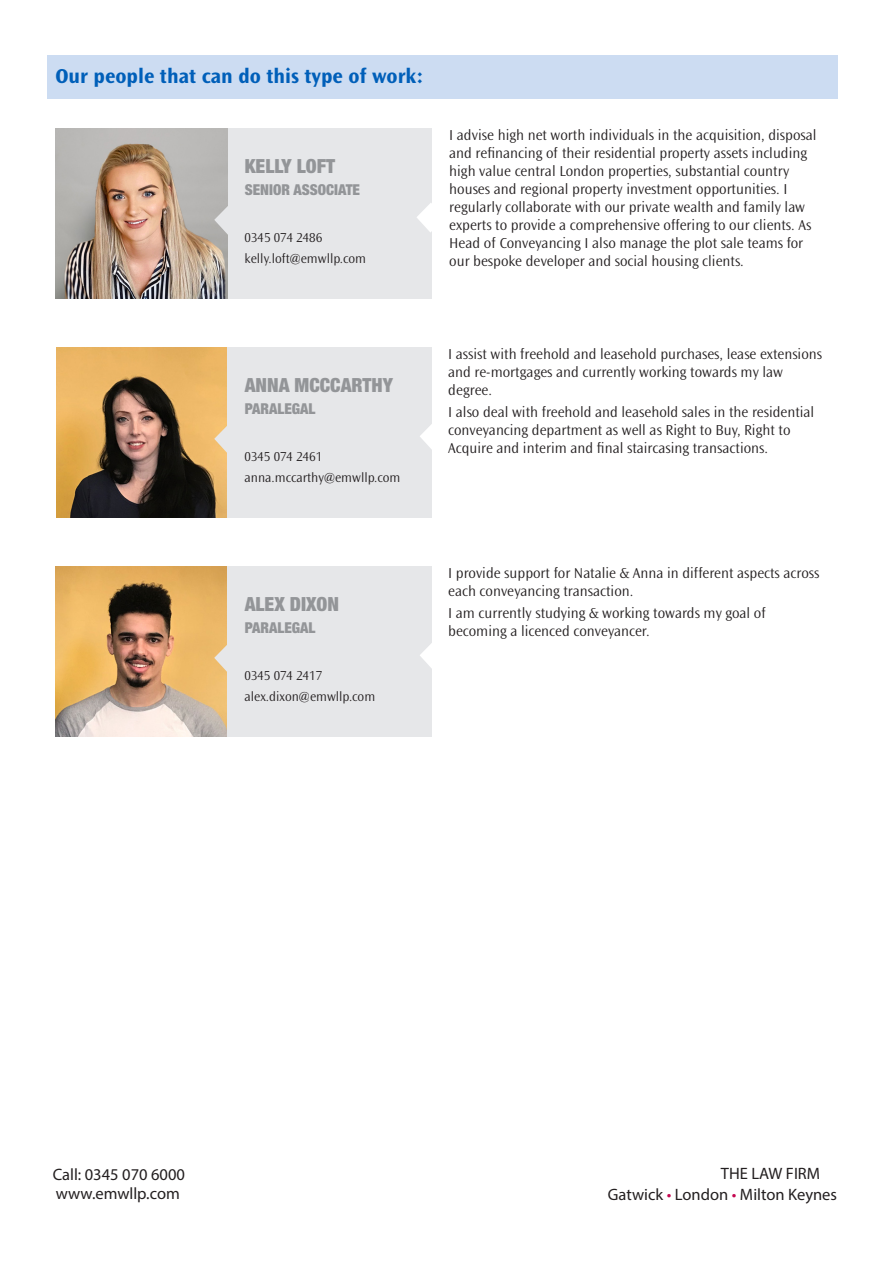
<style>
.page{position:relative;width:893px;height:1263px;background:#fff}
.page>*{position:absolute;margin:0;border:0;box-sizing:border-box;transform-origin:0 0}
.t1{font:700 21px "Ocean Sans Std";color:#005fb9}
.t2{font:900 condensed 19.5px "Helvetica Neue";color:#939598}
.t3{font:16.5px "Myriad Pro";color:#231f20}
.t4{font:300 15px/18px "Ocean Sans Std";color:#231f20}
.t5{font:900 condensed 15px "Helvetica Neue";color:#939598}
.t6{font:300 13.5px "Ocean Sans Std";color:#231f20}
.s1{color:#c50750}
</style>
<div class="page">
<img style="left:55px;top:567px;width:172px;height:170px">
<img style="left:57px;top:348px;width:170px;height:170px">
<div style="left:227px;top:348px;width:204px;height:170px;background:#e6e7e9"></div>
<svg style="left:214px;top:424px;width:13px;height:30px"></svg>
<svg style="left:420px;top:421px;width:12px;height:31px"></svg>
<div style="left:227px;top:567px;width:204px;height:170px;background:#e6e7e9"></div>
<svg style="left:214px;top:643px;width:13px;height:30px"></svg>
<svg style="left:420px;top:640px;width:12px;height:31px"></svg>
<div style="left:47px;top:55px;width:791px;height:44px;background:#ccdcf2"></div>
<div style="left:227px;top:129px;width:204px;height:170px;background:#e6e7e9"></div>
<img style="left:55px;top:129px;width:173px;height:170px">
<svg style="left:214px;top:205px;width:14px;height:30px"></svg>
<svg style="left:417px;top:202px;width:15px;height:31px"></svg>
<p class="t1" style="left:55px;top:65px;width:369px">Our people that can do this type of work:</p>
<p class="t2" style="left:245px;top:150px;width:92px">KELLY LOFT</p>
<p class="t5" style="left:245px;top:178px;width:117px">SENIOR ASSOCIATE</p>
<p class="t6" style="left:245px;top:230px;width:79px">0345 074 2486</p>
<p class="t6" style="left:245px;top:251px;width:123px">kelly.loft@emwllp.com</p>
<p class="t4" style="left:449px;top:127px;width:369px">I advise high net worth individuals in the acquisition, disposal and refinancing of their residential property assets including high value central London properties, substantial country houses and regional property investment opportunities. I regularly collaborate with our private wealth and family law experts to provide a comprehensive offering to our clients. As Head of Conveyancing I also manage the plot sale teams for our bespoke developer and social housing clients.</p>
<p class="t2" style="left:245px;top:369px;width:150px">ANNA MCCCARTHY</p>
<p class="t5" style="left:245px;top:397px;width:72px">PARALEGAL</p>
<p class="t6" style="left:245px;top:449px;width:79px">0345 074 2461</p>
<p class="t6" style="left:245px;top:470px;width:157px">anna.mccarthy@emwllp.com</p>
<p class="t4" style="left:448px;top:345px;width:375px">I assist with freehold and leasehold purchases, lease extensions and re-mortgages and currently working towards my law degree.</p>
<p class="t4" style="left:448px;top:403px;width:368px">I also deal with freehold and leasehold sales in the residential conveyancing department as well as Right to Buy, Right to<br>Acquire and interim and final staircasing transactions.</p>
<p class="t2" style="left:245px;top:588px;width:96px">ALEX DIXON</p>
<p class="t5" style="left:245px;top:616px;width:72px">PARALEGAL</p>
<p class="t6" style="left:245px;top:668px;width:79px">0345 074 2417</p>
<p class="t6" style="left:245px;top:689px;width:132px">alex.dixon@emwllp.com</p>
<p class="t4" style="left:448px;top:564px;width:373px">I provide support for Natalie &amp; Anna in different aspects across each conveyancing transaction.</p>
<p class="t4" style="left:448px;top:604px;width:319px">I am currently studying &amp; working towards my goal of becoming a licenced conveyancer.</p>
<p class="t3" style="left:53px;top:1164px;width:134px">Call: 0345 070 6000</p>
<p class="t3" style="left:56px;top:1183px;width:125px">www.emwllp.com</p>
<p class="t3" style="left:721px;top:1163px;width:101px">THE LAW FIRM</p>
<p class="t3" style="left:608px;top:1184px;width:231px">Gatwick <span class="s1">•</span> London <span class="s1">•</span> Milton Keynes</p>
</div>
